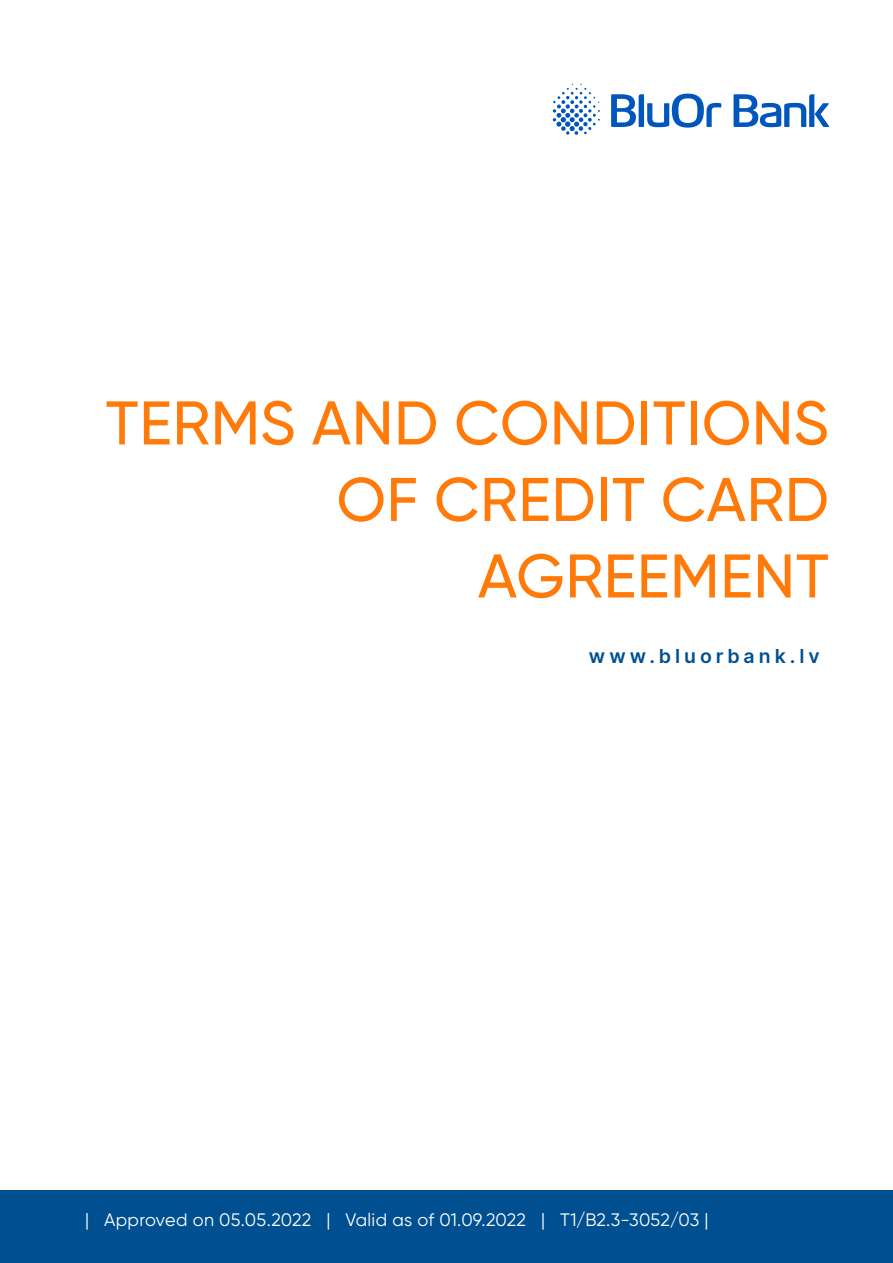
<style>
.page{position:relative;width:893px;height:1263px;background:#fff}
.page>*{position:absolute;margin:0;border:0;box-sizing:border-box;transform-origin:0 0}
.t1{font:500 61.5px/76.5px "Gilroy";letter-spacing:.01em;color:#ff7a08;text-align:right}
.t2{font:600 19.5px "Inter";letter-spacing:.205em;color:#005091}
.t3{font:18px "Gilroy";letter-spacing:.015em;color:#fff}
</style>
<div class="page">
<div style="left:0;top:1191px;width:893px;height:72px;background:#005091"></div>
<svg style="left:553px;top:84px;width:47px;height:51px"></svg>
<svg style="left:611px;top:94px;width:110px;height:34px"></svg>
<svg style="left:733px;top:94px;width:96px;height:33px"></svg>
<h1 class="t1" style="left:105px;top:384px;width:725px">TERMS AND CONDITIONS<br>OF CREDIT CARD<br>AGREEMENT</h1>
<p class="t2" style="left:589px;top:642px;width:232px">www.bluorbank.lv</p>
<p class="t3" style="left:85px;top:1208px;width:625px">| Approved on 05.05.2022 | Valid as of 01.09.2022 | T1/B2.3-3052/03 |</p>
</div>
